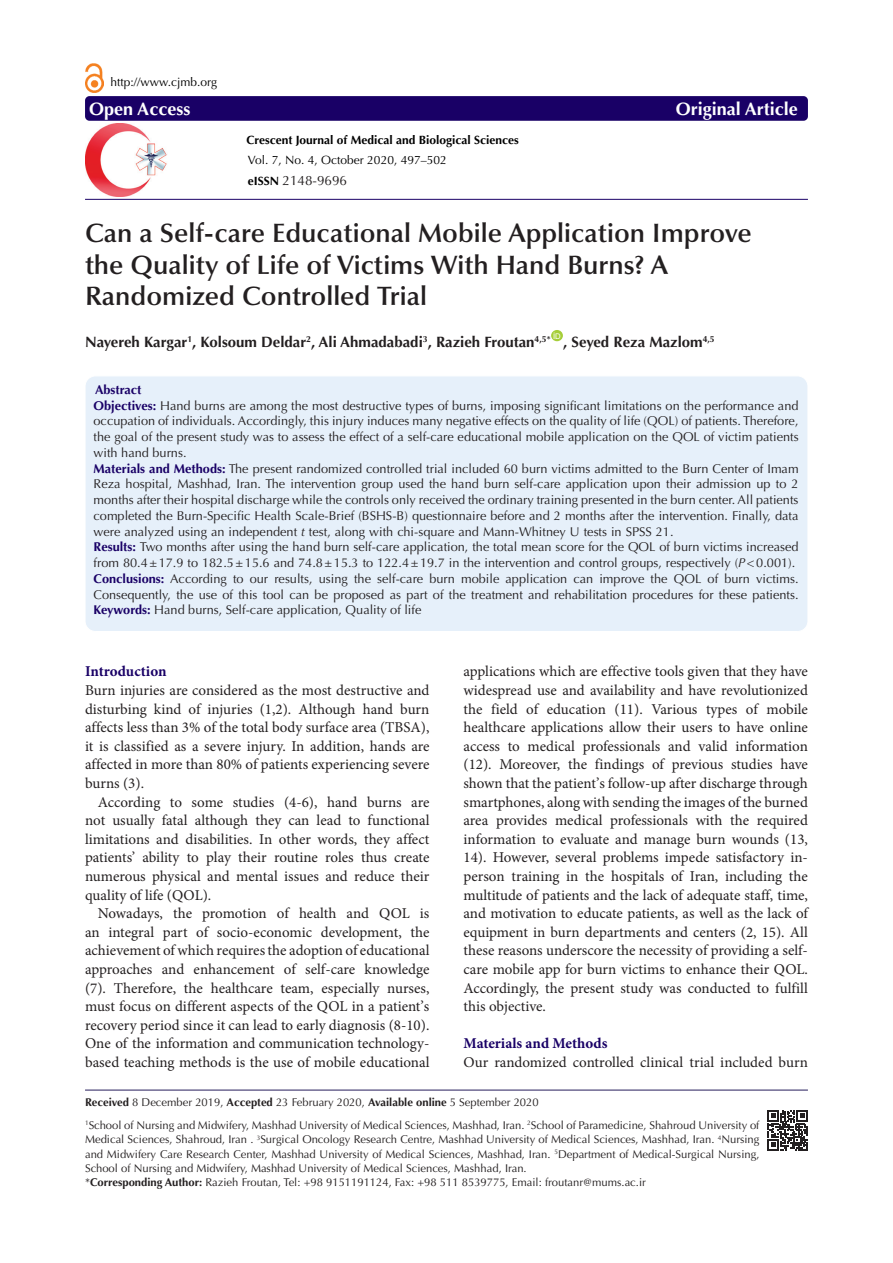
<style>
.page{position:relative;width:893px;height:1263px;background:#fff}
.page>*{position:absolute;margin:0;border:0;box-sizing:border-box;transform-origin:0 0}
.Pa3{font:600 26.7px/31.5px "Optima LT Std";color:#231f20}
.t1{font:700 18px "Optima LT Std";color:#fff}
.t2{font:15px/18.6px "Minion Pro";color:#231f20;text-align:justify}
.t3{font:700 15px "Optima LT Std";color:#231f20}
.t4{font:700 15px "Minion Pro";color:#190066}
.t5{font:13.5px "Optima LT Std";color:#231f20}
.t6{font:12.75px/15.8px "Optima LT Std";color:#231f20;text-align:justify}
.t7{font:700 12.75px "Optima LT Std";color:#190066}
.t8{font:12px "Optima LT Std";color:#000}
.t9{font:700 12px "Optima LT Std";color:#000}
.t10{font:11.25px/14.2px "Optima LT Std";color:#231f20;text-align:justify}
.t11{font:7.8px "Arial";color:#fff}
.s1{font-weight:700;font-size:12px;color:#000}
.s2{font-weight:700;color:#190066}
.s3{font-style:italic}
.s4{font-weight:700}
</style>
<div class="page">
<div style="left:85px;top:376px;width:723px;height:255px;background:#e6f0fa;border-radius:10px"></div>
<div style="left:85px;top:376px;width:723px;height:255px;border:1px solid #fff;border-radius:10px"></div>
<div style="left:551px;top:330px;width:12px;height:11px;background:#a6ce39;border-radius:50%"></div>
<div style="left:85px;top:96px;width:723px;height:25px;background:#190066;border-radius:4px"></div>
<hr style="left:85px;top:199px;width:723px;height:1px;background:#190066">
<hr style="left:85px;top:1090px;width:723px;height:1px;background:#261d5c">
<img style="left:85px;top:63px;width:19px;height:30px">
<img style="left:85px;top:124px;width:82px;height:72px">
<svg style="left:768px;top:1110px;width:40px;height:40px"></svg>
<p class="t8" style="left:111px;top:75px;width:108px">http://www.cjmb.org</p>
<p class="t1" style="left:89px;top:98px;width:103px">Open Access</p>
<p class="t1" style="left:676px;top:98px;width:124px">Original Article</p>
<p class="t9" style="left:247px;top:132px;width:274px">Crescent Journal of Medical and Biological Sciences</p>
<p class="t8" style="left:248px;top:153px;width:200px">Vol. 7, No. 4, October 2020, 497–502</p>
<p class="t5" style="left:248px;top:172px;width:101px"><span class="s1">eISSN</span> 2148-9696</p>
<p class="Pa3" style="left:85px;top:218px;width:668px">Can a Self-care Educational Mobile Application Improve the Quality of Life of Victims With Hand Burns? A<br>Randomized Controlled Trial</p>
<p class="t3" style="left:85px;top:333px;width:467px">Nayereh Kargar<sup>1</sup>, Kolsoum Deldar<sup>2</sup>, Ali Ahmadabadi<sup>3</sup>, Razieh Froutan<sup>4,5*</sup></p>
<p class="t11" style="left:553px;top:331px;width:9px">ID</p>
<p class="t3" style="left:563px;top:333px;width:153px">, Seyed Reza Mazlom<sup>4,5</sup></p>
<p class="t7" style="left:95px;top:382px;width:48px">Abstract</p>
<p class="t6" style="left:94px;top:397px;width:707px"><span class="s2">Objectives:</span> Hand burns are among the most destructive types of burns, imposing significant limitations on the performance and occupation of individuals. Accordingly, this injury induces many negative effects on the quality of life (QOL) of patients. Therefore, the goal of the present study was to assess the effect of a self-care educational mobile application on the QOL of victim patients with hand burns.</p>
<p class="t6" style="left:94px;top:460px;width:707px"><span class="s2">Materials and Methods:</span> The present randomized controlled trial included 60 burn victims admitted to the Burn Center of Imam Reza hospital, Mashhad, Iran. The intervention group used the hand burn self-care application upon their admission up to 2 months after their hospital discharge while the controls only received the ordinary training presented in the burn center. All patients completed the Burn-Specific Health Scale-Brief (BSHS-B) questionnaire before and 2 months after the intervention. Finally, data were analyzed using an independent <span class="s3">t</span> test, along with chi-square and Mann-Whitney U tests in SPSS 21.</p>
<p class="t6" style="left:94px;top:539px;width:707px"><span class="s2">Results:</span> Two months after using the hand burn self-care application, the total mean score for the QOL of burn victims increased from 80.4±17.9 to 182.5±15.6 and 74.8±15.3 to 122.4±19.7 in the intervention and control groups, respectively (<span class="s3">P</span>&lt;0.001).</p>
<p class="t6" style="left:94px;top:571px;width:707px"><span class="s2">Conclusions:</span> According to our results, using the self-care burn mobile application can improve the QOL of burn victims.<br>Consequently, the use of this tool can be proposed as part of the treatment and rehabilitation procedures for these patients.</p>
<p class="t6" style="left:94px;top:602px;width:329px"><span class="s2">Keywords:</span> Hand burns, Self-care application, Quality of life</p>
<p class="t4" style="left:85px;top:661px;width:83px">Introduction</p>
<p class="t2" style="left:85px;top:681px;width:346px">Burn injuries are considered as the most destructive and disturbing kind of injuries (1,2). Although hand burn affects less than 3% of the total body surface area (TBSA), it is classified as a severe injury. In addition, hands are affected in more than 80% of patients experiencing severe burns (3).</p>
<p class="t2" style="left:85px;top:793px;width:346px;text-indent:13px">According to some studies (4-6), hand burns are not usually fatal although they can lead to functional limitations and disabilities. In other words, they affect patients’ ability to play their routine roles thus create numerous physical and mental issues and reduce their quality of life (QOL).</p>
<p class="t2" style="left:85px;top:904px;width:346px;text-indent:13px">Nowadays, the promotion of health and QOL is an integral part of socio-economic development, the achievement of which requires the adoption of educational approaches and enhancement of self-care knowledge (7). Therefore, the healthcare team, especially nurses, must focus on different aspects of the QOL in a patient’s recovery period since it can lead to early diagnosis (8-10).<br>One of the information and communication technology&shy;based teaching methods is the use of mobile educational</p>
<p class="t2" style="left:463px;top:662px;width:346px">applications which are effective tools given that they have widespread use and availability and have revolutionized the field of education (11). Various types of mobile healthcare applications allow their users to have online access to medical professionals and valid information (12). Moreover, the findings of previous studies have shown that the patient’s follow-up after discharge through smartphones, along with sending the images of the burned area provides medical professionals with the required information to evaluate and manage burn wounds (13, 14). However, several problems impede satisfactory in&shy;person training in the hospitals of Iran, including the multitude of patients and the lack of adequate staff, time, and motivation to educate patients, as well as the lack of equipment in burn departments and centers (2, 15). All these reasons underscore the necessity of providing a self&shy;care mobile app for burn victims to enhance their QOL.<br>Accordingly, the present study was conducted to fulfill this objective.</p>
<p class="t4" style="left:463px;top:1033px;width:145px">Materials and Methods</p>
<p class="t2" style="left:463px;top:1053px;width:346px">Our randomized controlled clinical trial included burn</p>
<p class="t10" style="left:85px;top:1095px;width:455px"><span class="s4">Received</span> 8 December 2019, <span class="s4">Accepted</span> 23 February 2020, <span class="s4">Available online</span> 5 September 2020</p>
<p class="t10" style="left:85px;top:1118px;width:676px"><sup>1</sup>School of Nursing and Midwifery, Mashhad University of Medical Sciences, Mashhad, Iran. <sup>2</sup>School of Paramedicine, Shahroud University of Medical Sciences, Shahroud, Iran . <sup>3</sup>Surgical Oncology Research Centre, Mashhad University of Medical Sciences, Mashhad, Iran. <sup>4</sup>Nursing and Midwifery Care Research Center, Mashhad University of Medical Sciences, Mashhad, Iran. <sup>5</sup>Department of Medical-Surgical Nursing, School of Nursing and Midwifery, Mashhad University of Medical Sciences, Mashhad, Iran.</p>
<p class="t10" style="left:85px;top:1175px;width:562px">*<span class="s4">Corresponding Author:</span> Razieh Froutan, Tel: +98 9151191124, Fax: +98 511 8539775, Email: froutanr@mums.ac.ir</p>
</div>
